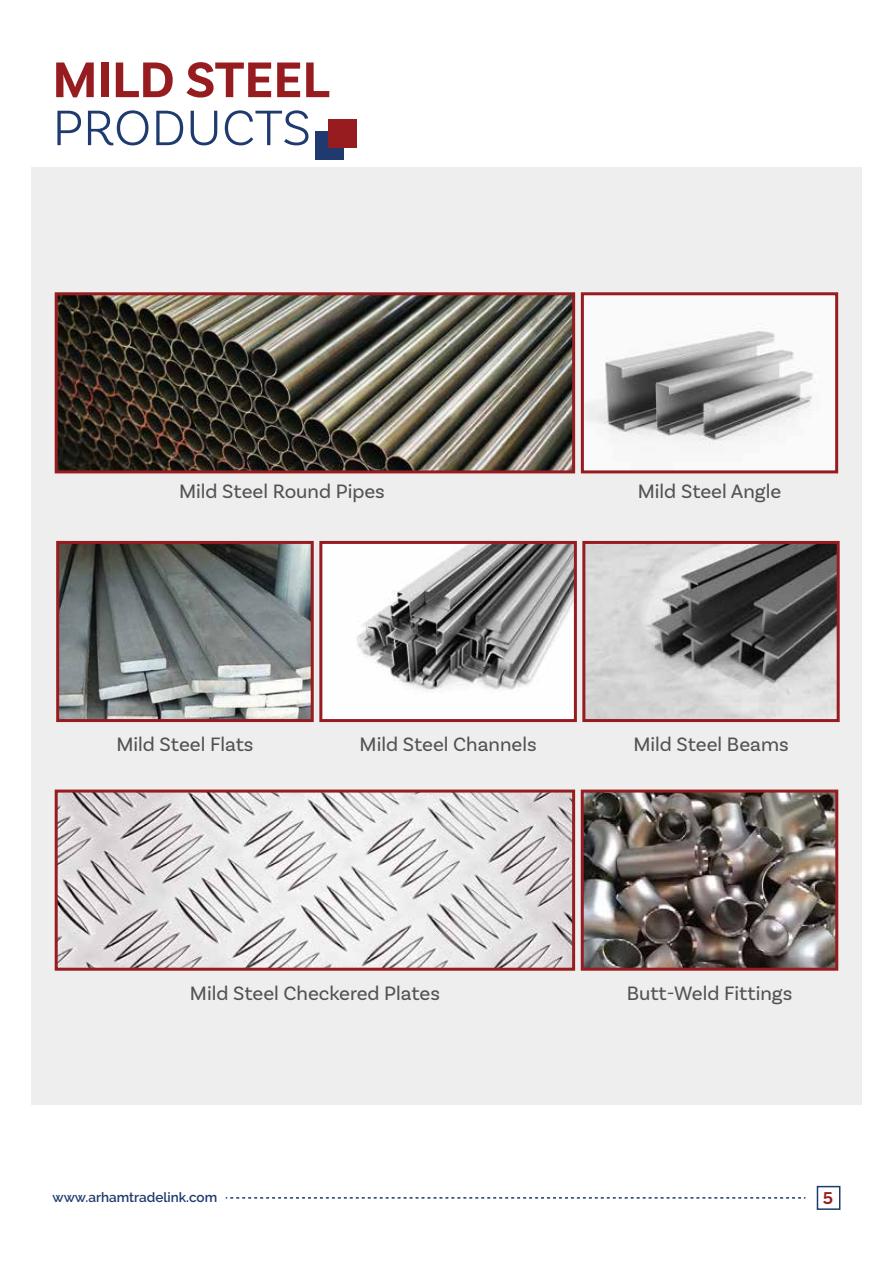
<style>
.page{position:relative;width:893px;height:1263px;background:#fff}
.page>*{position:absolute;margin:0;border:0;box-sizing:border-box;transform-origin:0 0}
.t1{font:700 52.5px "Basic Sans";color:#971c1f}
.t2{font:300 52.5px "Basic Sans";color:#1f3a6f}
.t3{font:20.4px "Basic Sans";color:#515251}
.t4{font:600 18px "Basic Sans";color:#971c1f}
.t5{font:600 13.5px "Raleway";color:#1f3a6f}
</style>
<div class="page">
<div style="left:31px;top:167px;width:830px;height:937px;background:#edeeed"></div>
<div style="left:817px;top:1186px;width:23px;height:24px;border:2px solid #1f3a6f"></div>
<svg style="left:226px;top:1197px;width:579px;height:1px"></svg>
<div style="left:315px;top:131px;width:28px;height:28px;background:#1f3a6f"></div>
<div style="left:328px;top:119px;width:28px;height:29px;background:#971c1f"></div>
<img style="left:585px;top:296px;width:249px;height:173px">
<img style="left:586px;top:545px;width:250px;height:173px">
<div style="left:582px;top:541px;width:258px;height:181px;border:3px solid #971c1f"></div>
<img style="left:60px;top:545px;width:250px;height:173px">
<div style="left:56px;top:541px;width:258px;height:181px;border:3px solid #971c1f"></div>
<img style="left:323px;top:545px;width:250px;height:173px">
<div style="left:319px;top:541px;width:258px;height:181px;border:3px solid #971c1f"></div>
<img style="left:59px;top:793px;width:512px;height:174px">
<div style="left:55px;top:789px;width:520px;height:182px;border:3px solid #971c1f"></div>
<img style="left:585px;top:793px;width:249px;height:174px">
<div style="left:581px;top:789px;width:257px;height:182px;border:3px solid #971c1f"></div>
<img style="left:59px;top:296px;width:512px;height:173px">
<div style="left:55px;top:292px;width:520px;height:181px;border:3px solid #971c1f"></div>
<div style="left:581px;top:292px;width:257px;height:181px;border:3px solid #971c1f"></div>
<h1 class="t1" style="left:52px;top:48px;width:279px">MILD STEEL</h1>
<h1 class="t2" style="left:52px;top:96px;width:260px">PRODUCTS</h1>
<p class="t3" style="left:179px;top:479px;width:207px">Mild Steel Round Pipes</p>
<p class="t3" style="left:638px;top:479px;width:145px">Mild Steel Angle</p>
<p class="t3" style="left:116px;top:732px;width:139px">Mild Steel Flats</p>
<p class="t3" style="left:360px;top:732px;width:179px">Mild Steel Channels</p>
<p class="t3" style="left:633px;top:732px;width:157px">Mild Steel Beams</p>
<p class="t3" style="left:190px;top:980px;width:252px">Mild Steel Checkered Plates</p>
<p class="t3" style="left:627px;top:980px;width:167px">Butt-Weld Fittings</p>
<p class="t5" style="left:52px;top:1189px;width:166px">www.arhamtradelink.com</p>
<p class="t4" style="left:823px;top:1187px;width:12px">5</p>
</div>
